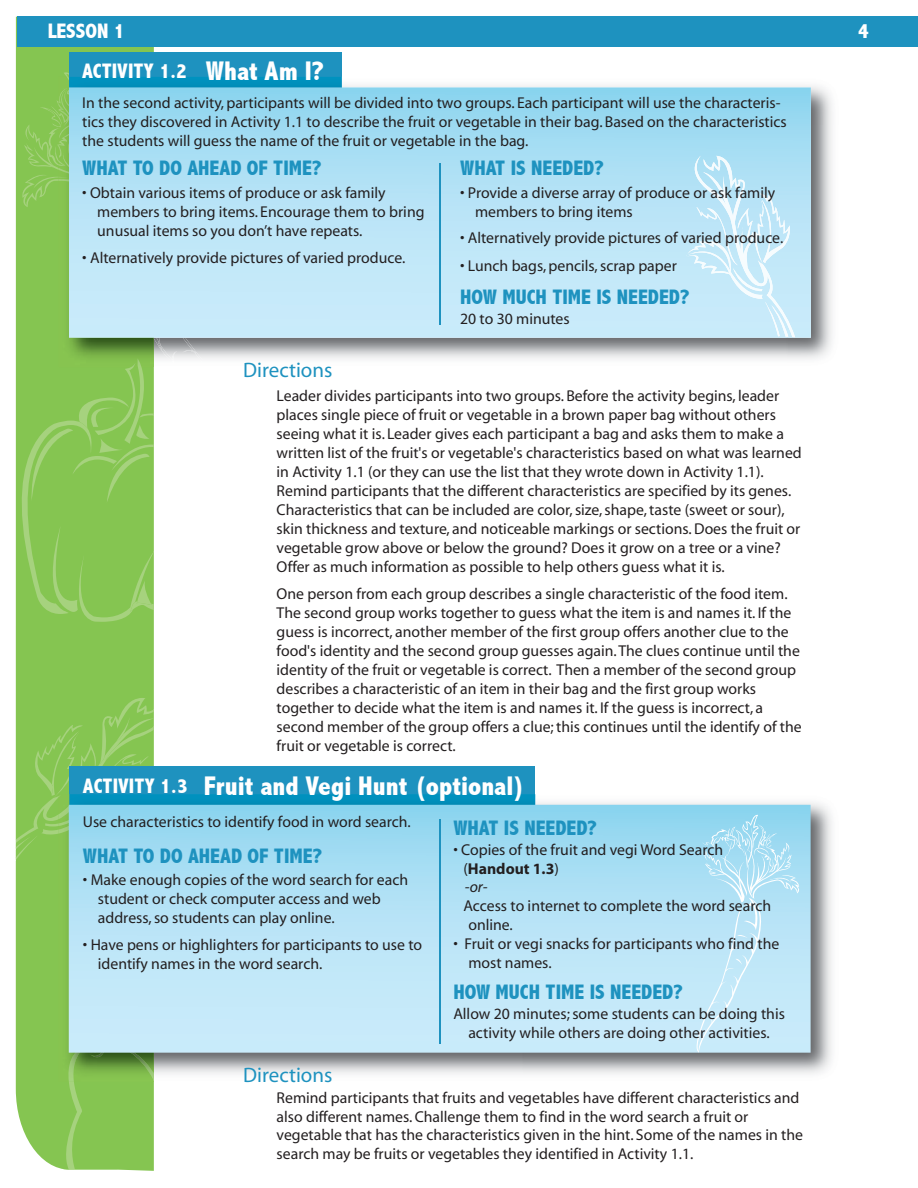
<style>
.page{position:relative;width:918px;height:1188px;background:#fff}
.page>*{position:absolute;margin:0;border:0;box-sizing:border-box;transform-origin:0 0}
.t1{font:800 condensed 27px "Abadi";color:#fff}
.t2{font:800 condensed 21px "Abadi";color:#1e92bf}
.t3{font:800 condensed 21px "Abadi";color:#fff}
.t4{font:21px "Myriad";color:#1e92bf}
.t5{font:15.75px/18.9px "Myriad";color:#231f20}
.s1{font-weight:700}
.s2{font-style:italic}
</style>
<div class="page">
<div style="left:16px;top:17px;width:138px;height:1154px;background:#85c551"></div>
<svg style="left:59px;top:1082px;width:23px;height:89px;background:#8ec85e"></svg>
<div style="left:17px;top:16px;width:900px;height:30px;background:#1e92bf"></div>
<div style="left:70px;top:766px;width:465px;height:256px;background:#1e92bf"></div>
<img style="left:524px;top:794px;width:308px;height:280px">
<img style="left:58px;top:887px;width:96px;height:195px">
<svg style="left:15px;top:698px;width:139px;height:189px;background:#7bbf65"></svg>
<img style="left:67px;top:1045px;width:22px;height:37px">
<svg style="left:154px;top:1073px;width:17px;height:5px"></svg>
<img style="left:109px;top:1053px;width:45px;height:28px">
<img style="left:89px;top:1053px;width:17px;height:4px">
<img style="left:70px;top:794px;width:465px;height:11px">
<svg style="left:69px;top:805px;width:742px;height:248px;background:#b3e2f5"></svg>
<hr style="left:439px;top:819px;width:1px;height:225px;background:#1e92bf">
<svg style="left:691px;top:815px;width:110px;height:238px;background:#bae4f6"></svg>
<svg style="left:69px;top:53px;width:273px;height:224px;background:#1591be"></svg>
<img style="left:342px;top:85px;width:490px;height:40px">
<img style="left:788px;top:125px;width:44px;height:234px">
<img style="left:58px;top:207px;width:11px;height:131px">
<svg style="left:15px;top:338px;width:223px;height:284px"></svg>
<svg style="left:20px;top:72px;width:49px;height:135px;background:#88c555"></svg>
<img style="left:58px;top:88px;width:11px;height:30px">
<svg style="left:69px;top:87px;width:742px;height:251px;background:#b2e2f5"></svg>
<hr style="left:439px;top:163px;width:2px;height:161px;background:#1e92bf">
<svg style="left:682px;top:156px;width:113px;height:181px;background:#c5e9f8"></svg>
<h2 class="t3" style="left:48px;top:19px;width:78px">LESSON 1</h2>
<h2 class="t3" style="left:858px;top:19px;width:12px">4</h2>
<h2 class="t3" style="left:82px;top:59px;width:106px">ACTIVITY 1.2</h2>
<h1 class="t1" style="left:206px;top:55px;width:120px">What Am I?</h1>
<p class="t5" style="left:82px;top:94px;width:706px">In the second activity, participants will be divided into two groups. Each participant will use the characteris&shy;tics they discovered in Activity 1.1 to describe the fruit or vegetable in their bag. Based on the characteristics the students will guess the name of the fruit or vegetable in the bag.</p>
<p class="t5" style="left:97px;top:184px;width:329px;text-indent:-15px">• Obtain various items of produce or ask family members to bring items. Encourage them to bring unusual items so you don’t have repeats.</p>
<p class="t5" style="left:82px;top:249px;width:325px">• Alternatively provide pictures of varied produce.</p>
<h2 class="t2" style="left:82px;top:156px;width:241px">WHAT TO DO AHEAD OF TIME?</h2>
<h2 class="t2" style="left:460px;top:156px;width:145px">WHAT IS NEEDED?</h2>
<p class="t5" style="left:475px;top:184px;width:302px;text-indent:-15px">• Provide a diverse array of produce or ask family members to bring items</p>
<p class="t5" style="left:460px;top:229px;width:325px">• Alternatively provide pictures of varied produce.</p>
<p class="t5" style="left:460px;top:257px;width:218px">• Lunch bags, pencils, scrap paper</p>
<h2 class="t2" style="left:460px;top:285px;width:231px">HOW MUCH TIME IS NEEDED?</h2>
<h2 class="t4" style="left:243px;top:359px;width:91px">Directions</h2>
<p class="t5" style="left:460px;top:310px;width:111px">20 to 30 minutes</p>
<h2 class="t3" style="left:83px;top:774px;width:106px">ACTIVITY 1.3</h2>
<p class="t5" style="left:277px;top:387px;width:527px">Leader divides participants into two groups. Before the activity begins, leader places single piece of fruit or vegetable in a brown paper bag without others seeing what it is. Leader gives each participant a bag and asks them to make a written list of the fruit's or vegetable's characteristics based on what was learned in Activity 1.1 (or they can use the list that they wrote down in Activity 1.1).<br>Remind participants that the different characteristics are specified by its genes.<br>Characteristics that can be included are color, size, shape, taste (sweet or sour), skin thickness and texture, and noticeable markings or sections. Does the fruit or vegetable grow above or below the ground? Does it grow on a tree or a vine?<br>Offer as much information as possible to help others guess what it is.</p>
<p class="t5" style="left:277px;top:585px;width:527px">One person from each group describes a single characteristic of the food item.<br>The second group works together to guess what the item is and names it. If the guess is incorrect, another member of the first group offers another clue to the food's identity and the second group guesses again. The clues continue until the identity of the fruit or vegetable is correct. Then a member of the second group describes a characteristic of an item in their bag and the first group works together to decide what the item is and names it. If the guess is incorrect, a second member of the group offers a clue; this continues until the identify of the fruit or vegetable is correct.</p>
<h1 class="t1" style="left:204px;top:770px;width:323px">Fruit and Vegi Hunt (optional)</h1>
<p class="t5" style="left:83px;top:813px;width:329px">Use characteristics to identify food in word search.</p>
<h2 class="t2" style="left:83px;top:844px;width:241px">WHAT TO DO AHEAD OF TIME?</h2>
<p class="t5" style="left:98px;top:871px;width:312px;text-indent:-15px">• Make enough copies of the word search for each student or check computer access and web address, so students can play online.</p>
<p class="t5" style="left:98px;top:936px;width:326px;text-indent:-15px">• Have pens or highlighters for participants to use to identify names in the word search.</p>
<h2 class="t4" style="left:243px;top:1064px;width:91px">Directions</h2>
<h2 class="t2" style="left:453px;top:816px;width:145px">WHAT IS NEEDED?</h2>
<p class="t5" style="left:463px;top:841px;width:261px;text-indent:-10px">• Copies of the fruit and vegi Word Search (<span class="s1">Handout 1.3</span>)<br><span class="s2">-or-</span></p>
<p class="t5" style="left:468px;top:897px;width:304px;text-indent:-5px">Access to internet to complete the word search online.</p>
<p class="t5" style="left:468px;top:935px;width:312px;text-indent:-15px">• Fruit or vegi snacks for participants who find the most names.</p>
<h2 class="t2" style="left:453px;top:980px;width:231px">HOW MUCH TIME IS NEEDED?</h2>
<p class="t5" style="left:453px;top:1005px;width:333px;text-align:center">Allow 20 minutes; some students can be doing this activity while others are doing other activities.</p>
<p class="t5" style="left:277px;top:1089px;width:528px">Remind participants that fruits and vegetables have different characteristics and also different names. Challenge them to find in the word search a fruit or vegetable that has the characteristics given in the hint. Some of the names in the search may be fruits or vegetables they identified in Activity 1.1.</p>
</div>
